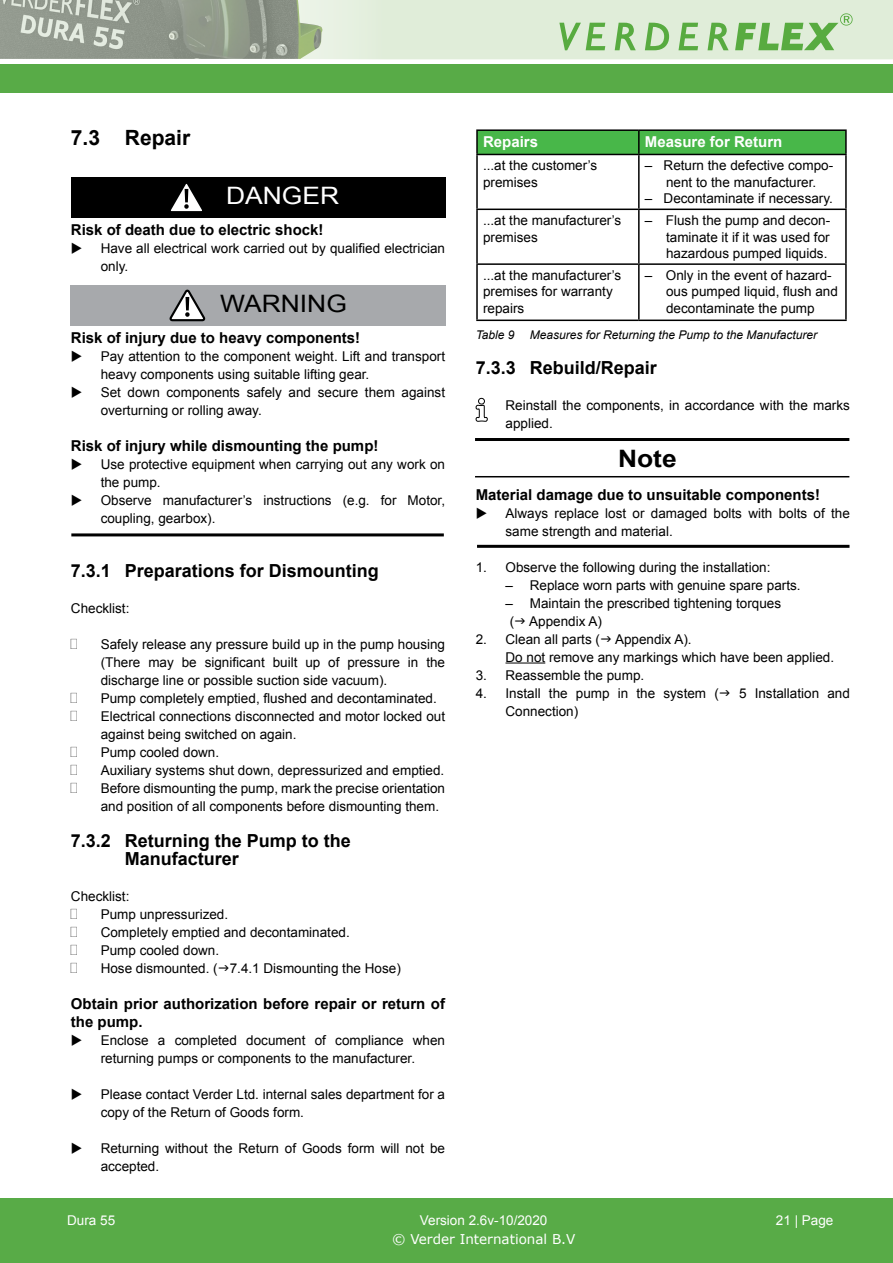
<style>
.page{position:relative;width:893px;height:1263px;background:#fff}
.page>*{position:absolute;margin:0;border:0;box-sizing:border-box;transform-origin:0 0}
.t1{font:24px "Arial";color:#000;scale:1.1 1}
.t2{font:24px "Arial";color:#fff;scale:1.1 1}
.t3{font:700 24px "Arial";color:#000;scale:1.1 1}
.t4{font:700 21px "Arial";color:#000}
.t5{font:700 18px/18px "Arial";color:#000}
.t6{font:700 15px/18px "Arial";color:#000}
.t7{font:700 15px "Arial";color:#fff}
.t8{font:13.5px/18px "Arial";color:#000}
.t9{font:13.5px "Arial";color:#fff}
.t10{font:13.5px "Verdana";color:#fff}
.t11{font:italic 12px "Arial";color:#000}
</style>
<div class="page">
<div style="left:0;top:1198px;width:893px;height:65px;background:#58ab47"></div>
<div style="left:0;top:64px;width:893px;height:29px;background:#58ab47"></div>
<div style="left:259px;top:0;width:634px;height:59px;background:#e0edd9"></div>
<svg style="left:559px;top:23px;width:46px;height:27px"></svg>
<svg style="left:615px;top:23px;width:21px;height:27px"></svg>
<svg style="left:645px;top:23px;width:24px;height:27px"></svg>
<svg style="left:678px;top:23px;width:20px;height:27px"></svg>
<svg style="left:708px;top:23px;width:21px;height:27px"></svg>
<svg style="left:735px;top:13px;width:118px;height:37px"></svg>
<svg style="left:0;top:0;width:335px;height:59px;background:#9da698"></svg>
<div style="left:71px;top:177px;width:374px;height:41px;background:#000"></div>
<svg style="left:170px;top:183px;width:32px;height:29px"></svg>
<hr style="left:505px;top:662px;width:40px;height:1px;background:#000">
<div style="left:70px;top:285px;width:376px;height:41px;background:#a7a9ac"></div>
<svg style="left:170px;top:289px;width:36px;height:33px"></svg>
<hr style="left:71px;top:533px;width:373px;height:3px;background:#000">
<div style="left:478px;top:131px;width:367px;height:23px;background:#48b749"></div>
<hr style="left:476px;top:129px;width:163px;height:2px;background:#000">
<hr style="left:476px;top:131px;width:2px;height:23px;background:#000">
<hr style="left:639px;top:129px;width:208px;height:2px;background:#000">
<hr style="left:638px;top:131px;width:2px;height:23px;background:#000">
<hr style="left:845px;top:131px;width:2px;height:23px;background:#000">
<hr style="left:476px;top:154px;width:163px;height:1px;background:#000">
<hr style="left:476px;top:155px;width:2px;height:54px;background:#000">
<hr style="left:639px;top:154px;width:208px;height:1px;background:#000">
<hr style="left:638px;top:155px;width:2px;height:54px;background:#000">
<hr style="left:845px;top:155px;width:2px;height:54px;background:#000">
<hr style="left:476px;top:209px;width:163px;height:1px;background:#000">
<hr style="left:476px;top:210px;width:2px;height:53px;background:#000">
<hr style="left:639px;top:209px;width:208px;height:1px;background:#000">
<hr style="left:638px;top:210px;width:2px;height:53px;background:#000">
<hr style="left:845px;top:210px;width:2px;height:53px;background:#000">
<hr style="left:476px;top:263px;width:163px;height:2px;background:#000">
<hr style="left:476px;top:265px;width:2px;height:55px;background:#000">
<hr style="left:639px;top:263px;width:208px;height:2px;background:#000">
<hr style="left:638px;top:265px;width:2px;height:55px;background:#000">
<hr style="left:845px;top:265px;width:2px;height:55px;background:#000">
<hr style="left:476px;top:320px;width:163px;height:1px;background:#000">
<hr style="left:639px;top:320px;width:208px;height:1px;background:#000">
<svg style="left:475px;top:398px;width:13px;height:24px"></svg>
<hr style="left:477px;top:545px;width:372px;height:3px;background:#000">
<hr style="left:475px;top:438px;width:374px;height:3px;background:#000">
<hr style="left:475px;top:476px;width:374px;height:1px;background:#000">
<h2 class="t4" style="left:71px;top:124px;width:121px">7.3 Repair</h2>
<h1 class="t2" style="left:226px;top:180px;width:104px">DANGER</h1>
<p class="t6" style="left:71px;top:221px;width:254px">Risk of death due to electric shock!</p>
<p class="t8" style="left:101px;top:239px;width:346px;text-indent:-30px">◆ Have all electrical work carried out by qualified electrician only.</p>
<h1 class="t1" style="left:220px;top:288px;width:117px">WARNING</h1>
<p class="t6" style="left:71px;top:329px;width:291px">Risk of injury due to heavy components!</p>
<p class="t8" style="left:101px;top:347px;width:346px;text-indent:-30px">◆ Pay attention to the component weight. Lift and transport heavy components using suitable lifting gear.</p>
<p class="t8" style="left:101px;top:383px;width:346px;text-indent:-30px">◆ Set down components safely and secure them against overturning or rolling away.</p>
<p class="t6" style="left:71px;top:437px;width:309px">Risk of injury while dismounting the pump!</p>
<p class="t8" style="left:101px;top:455px;width:346px;text-indent:-30px">◆ Use protective equipment when carrying out any work on the pump.</p>
<p class="t8" style="left:101px;top:491px;width:346px;text-indent:-30px">◆ Observe manufacturer’s instructions (e.g. for Motor, coupling, gearbox).</p>
<h3 class="t5" style="left:71px;top:562px;width:310px">7.3.1 Preparations for Dismounting</h3>
<p class="t8" style="left:71px;top:599px;width:60px">Checklist:</p>
<p class="t8" style="left:101px;top:635px;width:346px">Safely release any pressure build up in the pump housing (There may be significant built up of pressure in the discharge line or possible suction side vacuum).<br>Pump completely emptied, flushed and decontaminated.<br>Electrical connections disconnected and motor locked out against being switched on again.<br>Pump cooled down.<br>Auxiliary systems shut down, depressurized and emptied.<br>Before dismounting the pump, mark the precise orientation and position of all components before dismounting them.</p>
<h3 class="t5" style="left:125px;top:832px;width:228px;text-indent:-54px">7.3.2 Returning the Pump to the<br>Manufacturer</h3>
<p class="t8" style="left:101px;top:887px;width:302px;text-indent:-30px">Checklist:<br>Pump unpressurized.<br>Completely emptied and decontaminated.<br>Pump cooled down.<br>Hose dismounted. ( 7.4.1 Dismounting the Hose)</p>
<p class="t6" style="left:71px;top:995px;width:376px">Obtain prior authorization before repair or return of the pump.</p>
<p class="t8" style="left:71px;top:1031px;width:376px;text-align:center">◆ Enclose a completed document of compliance when returning pumps or components to the manufacturer.</p>
<p class="t8" style="left:101px;top:1085px;width:346px;text-indent:-30px">◆ Please contact Verder Ltd. internal sales department for a copy of the Return of Goods form.</p>
<p class="t8" style="left:101px;top:1139px;width:346px;text-indent:-30px">◆ Returning without the Return of Goods form will not be accepted.</p>
<p class="t7" style="left:483px;top:132px;width:57px">Repairs</p>
<p class="t7" style="left:645px;top:132px;width:139px">Measure for Return</p>
<p class="t8" style="left:483px;top:157px;width:116px;line-height:16.5px">...at the customer’s premises</p>
<p class="t8" style="left:645px;top:157px;width:190px;line-height:16.5px;text-align:center">– Return the defective compo&shy;nent to the manufacturer.</p>
<p class="t8" style="left:645px;top:190px;width:190px">– Decontaminate if necessary.</p>
<p class="t8" style="left:483px;top:212px;width:140px;line-height:16.5px">...at the manufacturer’s premises</p>
<p class="t8" style="left:666px;top:212px;width:166px;line-height:16.5px;text-align:justify;text-indent:-21px">– Flush the pump and decon&shy;taminate it if it was used for hazardous pumped liquids.</p>
<p class="t8" style="left:483px;top:267px;width:140px;line-height:16.5px">...at the manufacturer’s premises for warranty repairs</p>
<p class="t8" style="left:666px;top:267px;width:173px;line-height:16.5px;text-indent:-21px">– Only in the event of hazard&shy;ous pumped liquid, flush and decontaminate the pump</p>
<p class="t11" style="left:476px;top:327px;width:40px">Table 9</p>
<p class="t11" style="left:530px;top:327px;width:289px">Measures for Returning the Pump to the Manufacturer</p>
<h3 class="t5" style="left:476px;top:359px;width:183px">7.3.3 Rebuild/Repair</h3>
<p class="t8" style="left:505px;top:396px;width:346px">Reinstall the components, in accordance with the marks applied.</p>
<h1 class="t3" style="left:618px;top:442px;width:55px">Note</h1>
<p class="t6" style="left:476px;top:486px;width:346px">Material damage due to unsuitable components!</p>
<p class="t8" style="left:505px;top:504px;width:346px;text-indent:-30px">◆ Always replace lost or damaged bolts with bolts of the same strength and material.</p>
<p class="t8" style="left:476px;top:558px;width:296px">1. Observe the following during the installation:</p>
<p class="t8" style="left:505px;top:576px;width:297px">– Replace worn parts with genuine spare parts.</p>
<p class="t8" style="left:510px;top:594px;width:273px;text-indent:-4px">– Maintain the prescribed tightening torques ( Appendix A)</p>
<p class="t8" style="left:505px;top:630px;width:330px;text-indent:-30px">2. Clean all parts ( Appendix A).<br>Do not remove any markings which have been applied.</p>
<p class="t8" style="left:476px;top:666px;width:170px">3. Reassemble the pump.</p>
<p class="t8" style="left:476px;top:684px;width:245px">4. Install the pump in the system (</p>
<p class="t8" style="left:739px;top:684px;width:112px">5 Installation and</p>
<p class="t8" style="left:505px;top:702px;width:74px">Connection)</p>
<p class="t9" style="left:67px;top:1211px;width:50px">Dura 55</p>
<p class="t9" style="left:420px;top:1211px;width:129px">Version 2.6v-10/2020</p>
<p class="t9" style="left:776px;top:1211px;width:59px">21 | Page</p>
<p class="t10" style="left:392px;top:1230px;width:185px">© Verder International B.V</p>
</div>
